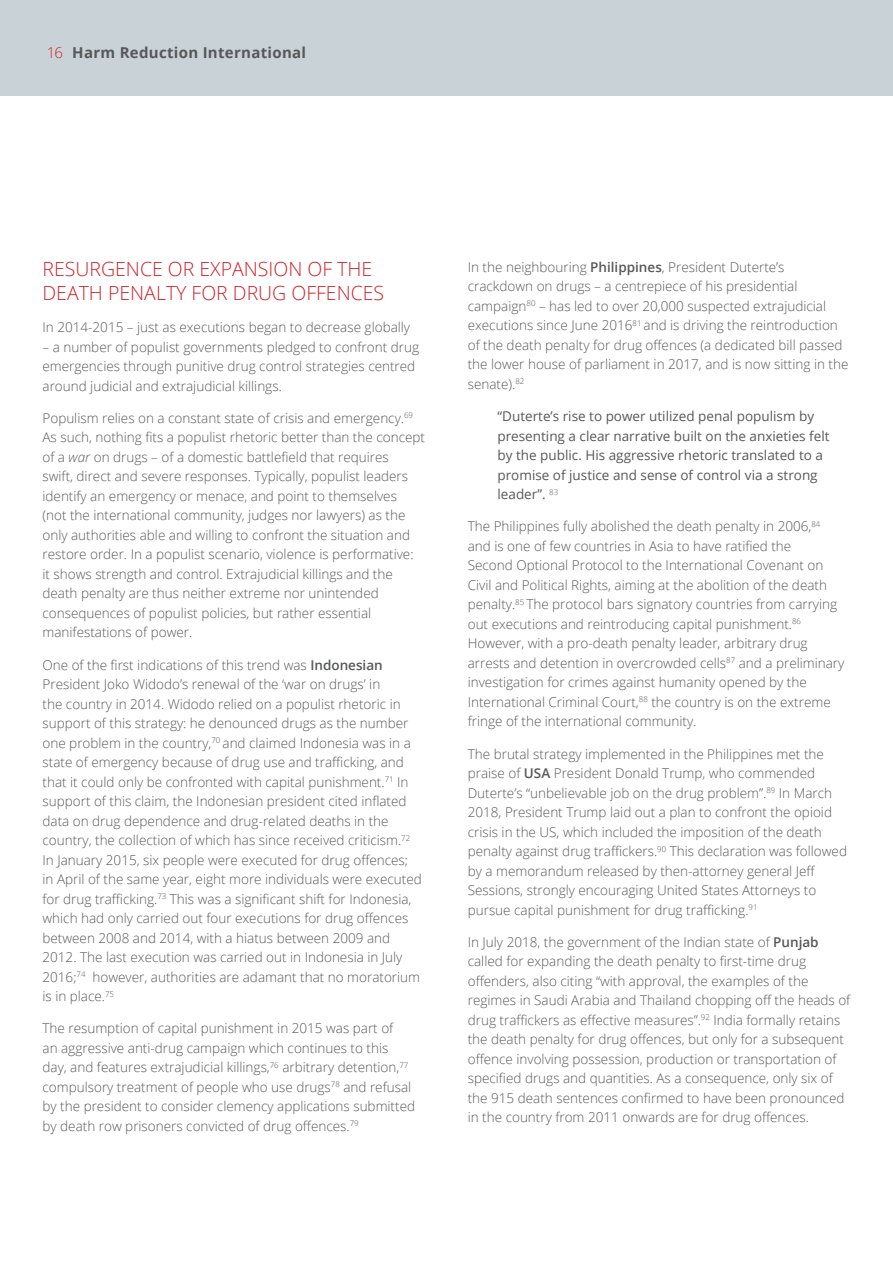
<style>
.page{position:relative;width:893px;height:1263px;background:#fff}
.page>*{position:absolute;margin:0;border:0;box-sizing:border-box;transform-origin:0 0}
.t1{font:300 19.5px/23.4px "Open Sans";color:#d1232a}
.t2{font:700 15px "Open Sans";letter-spacing:.02em;color:#57585a}
.t3{font:300 13.5px/19.5px "Open Sans";color:#57585a}
.t4{font:13.5px/19.5px "Open Sans";color:#57585a}
.s1{font-weight:300;color:#d1232a}
.s2{font-style:italic}
.s3{font-weight:600}
</style>
<div class="page">
<div style="left:0;top:0;width:893px;height:95px;background:#c8d2d7"></div>
<p class="t2" style="left:47px;top:42px;width:261px"><span class="s1">16</span> Harm Reduction International</p>
<h1 class="t1" style="left:43px;top:257px;width:343px">RESURGENCE OR EXPANSION OF THE<br>DEATH PENALTY FOR DRUG OFFENCES</h1>
<p class="t3" style="left:43px;top:317px;width:369px">In 2014-2015 – just as executions began to decrease globally</p>
<p class="t3" style="left:43px;top:337px;width:378px">– a number of populist governments pledged to confront drug emergencies through punitive drug control strategies centred around judicial and extrajudicial killings.</p>
<p class="t3" style="left:43px;top:408px;width:384px">Populism relies on a constant state of crisis and emergency.<sup>69<br></sup>As such, nothing fits a populist rhetoric better than the concept of a <span class="s2">war</span> on drugs – of a domestic battlefield that requires<br>swift, direct and severe responses. Typically, populist leaders identify an emergency or menace, and point to themselves<br>(not the international community, judges nor lawyers) as the only authorities able and willing to confront the situation and restore order. In a populist scenario, violence is performative:<br>it shows strength and control. Extrajudicial killings and the death penalty are thus neither extreme nor unintended consequences of populist policies, but rather essential manifestations of power.</p>
<p class="t3" style="left:43px;top:655px;width:381px">One of the first indications of this trend was <span class="s3">Indonesian </span>President Joko Widodo’s renewal of the ‘war on drugs’ in<br>the country in 2014. Widodo relied on a populist rhetoric in support of this strategy: he denounced drugs as the number one problem in the country,<sup>70</sup> and claimed Indonesia was in a state of emergency because of drug use and trafficking, and that it could only be confronted with capital punishment.<sup>71</sup> In support of this claim, the Indonesian president cited inflated data on drug dependence and drug-related deaths in the country, the collection of which has since received criticism.<sup>72<br></sup>In January 2015, six people were executed for drug offences; in April of the same year, eight more individuals were executed for drug trafficking.<sup>73</sup> This was a significant shift for Indonesia, which had only carried out four executions for drug offences between 2008 and 2014, with a hiatus between 2009 and 2012. The last execution was carried out in Indonesia in July 2016;<sup>74</sup> however, authorities are adamant that no moratorium is in place.<sup>75</sup></p>
<p class="t3" style="left:43px;top:1018px;width:374px">The resumption of capital punishment in 2015 was part of<br>an aggressive anti-drug campaign which continues to this day, and features extrajudicial killings,<sup>76</sup> arbitrary detention,<sup>77 </sup>compulsory treatment of people who use drugs<sup>78</sup> and refusal by the president to consider clemency applications submitted by death row prisoners convicted of drug offences.<sup>79</sup></p>
<p class="t3" style="left:468px;top:257px;width:382px">In the neighbouring <span class="s3">Philippines</span>, President Duterte’s crackdown on drugs – a centrepiece of his presidential campaign<sup>80</sup> – has led to over 20,000 suspected extrajudicial executions since June 2016<sup>81</sup> and is driving the reintroduction of the death penalty for drug offences (a dedicated bill passed the lower house of parliament in 2017, and is now sitting in the senate).<sup>82</sup></p>
<p class="t4" style="left:497px;top:406px;width:333px">“Duterte’s rise to power utilized penal populism by presenting a clear narrative built on the anxieties felt by the public. His aggressive rhetoric translated to a promise of justice and sense of control via a strong leader”. <sup>83</sup></p>
<p class="t3" style="left:468px;top:516px;width:378px">The Philippines fully abolished the death penalty in 2006,<sup>84 </sup>and is one of few countries in Asia to have ratified the<br>Second Optional Protocol to the International Covenant on Civil and Political Rights, aiming at the abolition of the death penalty.<sup>85</sup> The protocol bars signatory countries from carrying out executions and reintroducing capital punishment.<sup>86<br></sup>However, with a pro-death penalty leader, arbitrary drug arrests and detention in overcrowded cells<sup>87</sup> and a preliminary investigation for crimes against humanity opened by the International Criminal Court,<sup>88</sup> the country is on the extreme fringe of the international community.</p>
<p class="t3" style="left:468px;top:744px;width:381px">The brutal strategy implemented in the Philippines met the praise of <span class="s3">USA</span> President Donald Trump, who commended Duterte’s “unbelievable job on the drug problem”.<sup>89</sup> In March 2018, President Trump laid out a plan to confront the opioid crisis in the US, which included the imposition of the death penalty against drug traffickers.<sup>90</sup> This declaration was followed by a memorandum released by then-attorney general Jeff Sessions, strongly encouraging United States Attorneys to pursue capital punishment for drug trafficking.<sup>91</sup></p>
<p class="t3" style="left:468px;top:932px;width:384px">In July 2018, the government of the Indian state of <span class="s3">Punjab </span>called for expanding the death penalty to first-time drug offenders, also citing “with approval, the examples of the regimes in Saudi Arabia and Thailand chopping off the heads of drug traffickers as effective measures”.<sup>92</sup> India formally retains the death penalty for drug offences, but only for a subsequent offence involving possession, production or transportation of specified drugs and quantities. As a consequence, only six of the 915 death sentences confirmed to have been pronounced in the country from 2011 onwards are for drug offences.</p>
</div>
